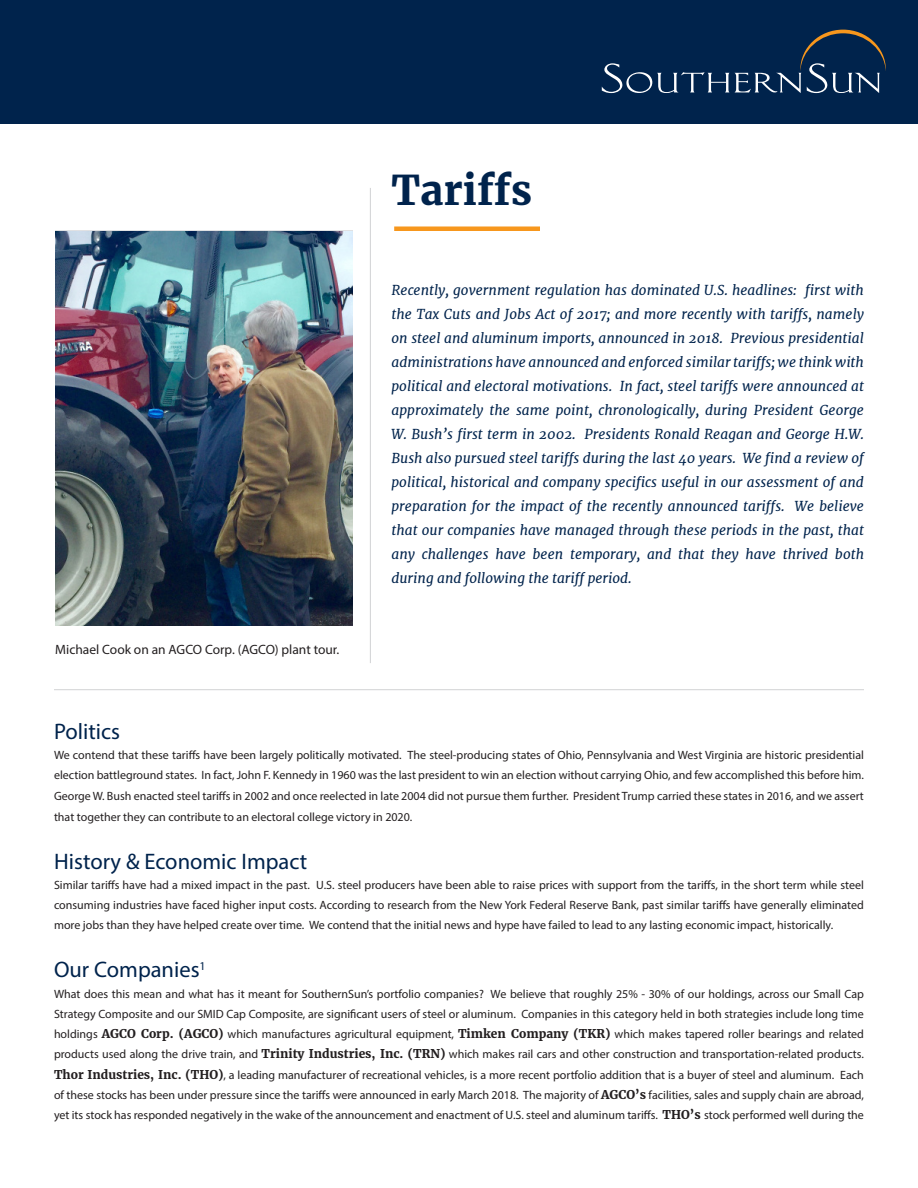
<style>
.page{position:relative;width:918px;height:1188px;background:#fff}
.page>*{position:absolute;margin:0;border:0;box-sizing:border-box;transform-origin:0 0}
.t1{font:700 40.5px "Merriweather";color:#00234c}
.t2{font:22.5px "Myriad Pro";color:#00234c}
.t3{font:italic 13.8px/24px "Merriweather";color:#00234c;text-align:justify}
.t4{font:13.5px "Myriad Pro";color:#231f20}
.t5{font:12px/20.2px "Myriad Pro";color:#231f20;text-align:justify}
.s1{font-family:"Merriweather";font-weight:700}
</style>
<div class="page">
<div style="left:0;top:0;width:918px;height:123px;background:#00234c"></div>
<div style="left:394px;top:226px;width:146px;height:5px;background:#f7971d"></div>
<img style="left:55px;top:231px;width:298px;height:394px">
<svg style="left:602px;top:30px;width:284px;height:63px"></svg>
<hr style="left:54px;top:689px;width:810px;height:1px;background:#d1d2d4">
<hr style="left:370px;top:188px;width:1px;height:475px;background:#d1d2d4">
<h1 class="t1" style="left:392px;top:170px;width:142px">Tariffs</h1>
<p class="t4" style="left:55px;top:644px;width:286px">Michael Cook on an AGCO Corp. (AGCO) plant tour.</p>
<p class="t3" style="left:392px;top:278px;width:474px">Recently, government regulation has dominated U.S. headlines: first with the Tax Cuts and Jobs Act of 2017; and more recently with tariffs, namely on steel and aluminum imports, announced in 2018. Previous presidential administrations have announced and enforced similar tariffs; we think with political and electoral motivations. In fact, steel tariffs were announced at approximately the same point, chronologically, during President George W. Bush’s first term in 2002. Presidents Ronald Reagan and George H.W.<br>Bush also pursued steel tariffs during the last 40 years. We find a review of political, historical and company specifics useful in our assessment of and preparation for the impact of the recently announced tariffs. We believe that our companies have managed through these periods in the past, that any challenges have been temporary, and that they have thrived both during and following the tariff period.</p>
<h2 class="t2" style="left:54px;top:722px;width:68px">Politics</h2>
<p class="t5" style="left:54px;top:746px;width:812px">We contend that these tariffs have been largely politically motivated. The steel-producing states of Ohio, Pennsylvania and West Virginia are historic presidential election battleground states. In fact, John F. Kennedy in 1960 was the last president to win an election without carrying Ohio, and few accomplished this before him.<br>George W. Bush enacted steel tariffs in 2002 and once reelected in late 2004 did not pursue them further. President Trump carried these states in 2016, and we assert that together they can contribute to an electoral college victory in 2020.</p>
<h2 class="t2" style="left:54px;top:852px;width:255px">History &amp; Economic Impact</h2>
<p class="t5" style="left:54px;top:876px;width:811px">Similar tariffs have had a mixed impact in the past. U.S. steel producers have been able to raise prices with support from the tariffs, in the short term while steel consuming industries have faced higher input costs. According to research from the New York Federal Reserve Bank, past similar tariffs have generally eliminated more jobs than they have helped create over time. We contend that the initial news and hype have failed to lead to any lasting economic impact, historically.</p>
<h2 class="t2" style="left:54px;top:961px;width:153px">Our Companies<sup>1</sup></h2>
<p class="t5" style="left:54px;top:985px;width:812px">What does this mean and what has it meant for SouthernSun’s portfolio companies? We believe that roughly 25% - 30% of our holdings, across our Small Cap Strategy Composite and our SMID Cap Composite, are significant users of steel or aluminum. Companies in this category held in both strategies include long time holdings <span class="s1">AGCO Corp. (AGCO)</span> which manufactures agricultural equipment, <span class="s1">Timken Company (TKR)</span> which makes tapered roller bearings and related products used along the drive train, and <span class="s1">Trinity Industries, Inc. (TRN)</span> which makes rail cars and other construction and transportation-related products.<br><span class="s1">Thor Industries, Inc. (THO)</span>, a leading manufacturer of recreational vehicles, is a more recent portfolio addition that is a buyer of steel and aluminum. Each of these stocks has been under pressure since the tariffs were announced in early March 2018. The majority of <span class="s1">AGCO’s</span> facilities, sales and supply chain are abroad, yet its stock has responded negatively in the wake of the announcement and enactment of U.S. steel and aluminum tariffs. <span class="s1">THO’s</span> stock performed well during the</p>
</div>
